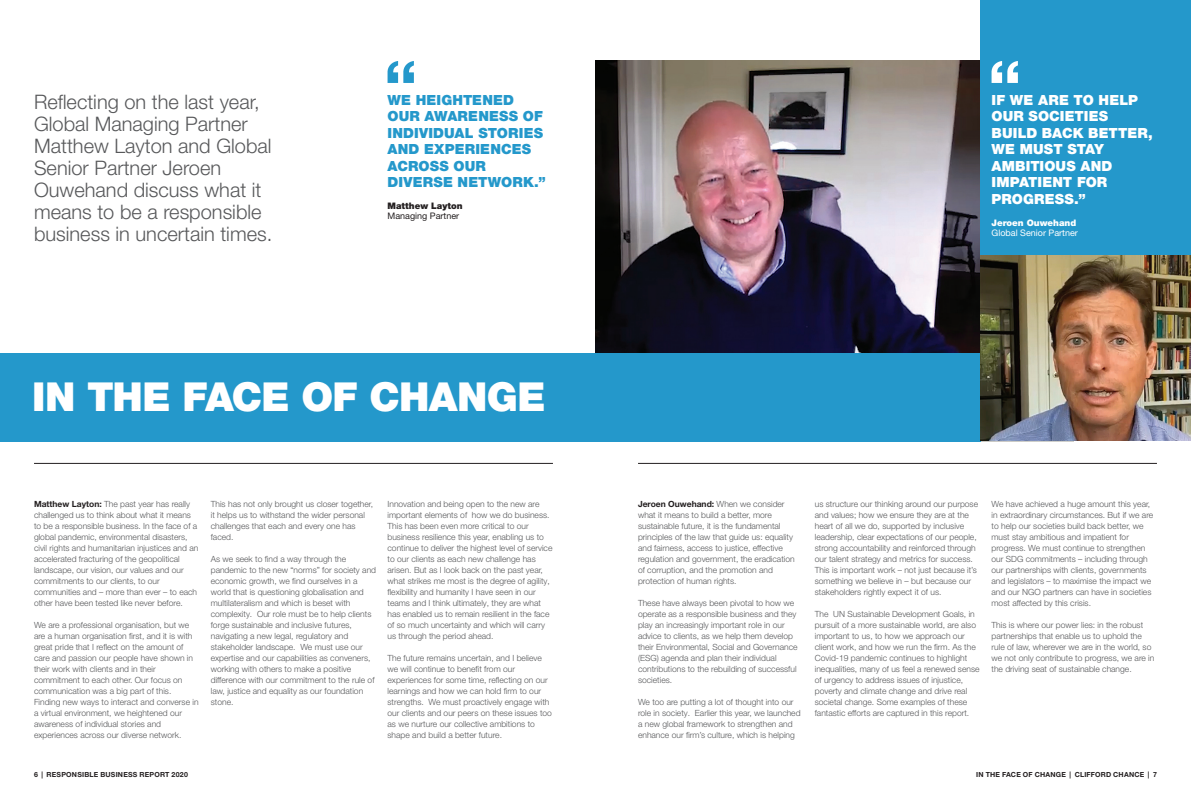
<style>
.page{position:relative;width:1191px;height:791px;background:#fff}
.page>*{position:absolute;margin:0;border:0;box-sizing:border-box;transform-origin:0 0}
._0_Large_Questions_L{font:900 40px "Helvetica Neue LT Pro";letter-spacing:-.02em;color:#fff}
._8_Intro_Para_Body{font:300 20px/22px "Helvetica Neue LT Pro";color:#57585a}
._12_Quote_Body{font:900 14px/16.5px "Helvetica Neue LT Pro";letter-spacing:.01em;color:#fff}
._12_Quote_Body-2{font:900 14px/16.5px "Helvetica Neue LT Pro";letter-spacing:.01em;color:#2498cb}
._14_Quote_Position{font:9px "Helvetica Neue LT Pro";color:#fff}
._14_Quote_Position-2{font:9px "Helvetica Neue LT Pro";color:#231f20}
._13_Quote_Name{font:900 9px "Helvetica Neue LT Pro";color:#fff}
._13_Quote_Name-2{font:900 9px "Helvetica Neue LT Pro";color:#231f20}
._4_Body_Copy{font:300 8.5px/11px "Helvetica Neue LT Pro";color:#57585a}
._16_Folio{font:700 7px "Helvetica Neue LT Pro";letter-spacing:.03em;color:#231f20}
.s1{font-weight:700;color:#231f20}
</style>
<div class="page">
<img style="left:595px;top:61px;width:385px;height:292px">
<div style="left:0;top:353px;width:980px;height:88px;background:#2498cb"></div>
<svg style="left:387px;top:61px;width:27px;height:22px"></svg>
<div style="left:980px;top:0;width:211px;height:353px;background:#2498cb"></div>
<img style="left:980px;top:256px;width:211px;height:185px">
<svg style="left:991px;top:61px;width:27px;height:22px"></svg>
<hr style="left:34px;top:463px;width:519px;height:1px;background:#231f20">
<hr style="left:638px;top:463px;width:519px;height:1px;background:#231f20">
<p class="_8_Intro_Para_Body" style="left:34px;top:91px;width:240px">Reflecting on the last year,<br>Global Managing Partner<br>Matthew Layton and Global<br>Senior Partner Jeroen<br>Ouwehand discuss what it means to be a responsible business in uncertain times.</p>
<p class="_12_Quote_Body-2" style="left:387px;top:92px;width:160px">WE HEIGHTENED<br>OUR AWARENESS OF<br>INDIVIDUAL STORIES<br>AND EXPERIENCES<br>ACROSS OUR<br>DIVERSE NETWORK.”</p>
<p class="_13_Quote_Name-2" style="left:387px;top:201px;width:76px">Matthew Layton</p>
<p class="_14_Quote_Position-2" style="left:387px;top:211px;width:73px">Managing Partner</p>
<p class="_0_Large_Questions_L" style="left:32px;top:373px;width:515px">IN THE FACE OF CHANGE</p>
<p class="_4_Body_Copy" style="left:34px;top:498px;width:166px"><span class="s1">Matthew Layton:</span> The past year has really challenged us to think about what it means to be a responsible business. In the face of a global pandemic, environmental disasters, civil rights and humanitarian injustices and an accelerated fracturing of the geopolitical landscape, our vision, our values and our commitments to our clients, to our communities and – more than ever – to each other have been tested like never before.</p>
<p class="_4_Body_Copy" style="left:34px;top:619px;width:166px">We are a professional organisation, but we are a human organisation first, and it is with great pride that I reflect on the amount of care and passion our people have shown in their work with clients and in their commitment to each other. Our focus on communication was a big part of this.<br>Finding new ways to interact and converse in a virtual environment, we heightened our awareness of individual stories and experiences across our diverse network.</p>
<p class="_4_Body_Copy" style="left:211px;top:498px;width:164px">This has not only brought us closer together, it helps us to withstand the wider personal challenges that each and every one has faced.</p>
<p class="_4_Body_Copy" style="left:211px;top:553px;width:167px">As we seek to find a way through the pandemic to the new “norms” for society and economic growth, we find ourselves in a world that is questioning globalisation and multilateralism and which is beset with complexity. Our role must be to help clients forge sustainable and inclusive futures, navigating a new legal, regulatory and stakeholder landscape. We must use our expertise and our capabilities as conveners, working with others to make a positive difference with our commitment to the rule of law, justice and equality as our foundation stone.</p>
<p class="_4_Body_Copy" style="left:387px;top:498px;width:166px">Innovation and being open to the new are important elements of how we do business.<br>This has been even more critical to our business resilience this year, enabling us to continue to deliver the highest level of service to our clients as each new challenge has arisen. But as I look back on the past year, what strikes me most is the degree of agility, flexibility and humanity I have seen in our teams and I think ultimately, they are what has enabled us to remain resilient in the face of so much uncertainty and which will carry us through the period ahead.</p>
<p class="_4_Body_Copy" style="left:387px;top:652px;width:166px">The future remains uncertain, and I believe we will continue to benefit from our experiences for some time, reflecting on our learnings and how we can hold firm to our strengths. We must proactively engage with our clients and our peers on these issues too as we nurture our collective ambitions to shape and build a better future.</p>
<p class="_12_Quote_Body" style="left:991px;top:92px;width:163px">IF WE ARE TO HELP<br>OUR SOCIETIES<br>BUILD BACK BETTER,<br>WE MUST STAY<br>AMBITIOUS AND<br>IMPATIENT FOR<br>PROGRESS.”</p>
<p class="_13_Quote_Name" style="left:991px;top:217px;width:86px">Jeroen Ouwehand</p>
<p class="_14_Quote_Position" style="left:991px;top:227px;width:88px">Global Senior Partner</p>
<p class="_4_Body_Copy" style="left:638px;top:498px;width:158px"><span class="s1">Jeroen Ouwehand:</span> When we consider what it means to build a better, more sustainable future, it is the fundamental principles of the law that guide us: equality and fairness, access to justice, effective regulation and government, the eradication of corruption, and the promotion and protection of human rights.</p>
<p class="_4_Body_Copy" style="left:638px;top:597px;width:161px">These have always been pivotal to how we operate as a responsible business and they play an increasingly important role in our advice to clients, as we help them develop their Environmental, Social and Governance (ESG) agenda and plan their individual contributions to the rebuilding of successful societies.</p>
<p class="_4_Body_Copy" style="left:638px;top:696px;width:164px">We too are putting a lot of thought into our role in society. Earlier this year, we launched a new global framework to strengthen and enhance our firm’s culture, which is helping</p>
<p class="_4_Body_Copy" style="left:814px;top:498px;width:165px">us structure our thinking around our purpose and values; how we ensure they are at the heart of all we do, supported by inclusive leadership, clear expectations of our people, strong accountability and reinforced through our talent strategy and metrics for success.<br>This is important work – not just because it’s something we believe in – but because our stakeholders rightly expect it of us.</p>
<p class="_4_Body_Copy" style="left:814px;top:608px;width:166px">The UN Sustainable Development Goals, in pursuit of a more sustainable world, are also important to us, to how we approach our client work, and how we run the firm. As the Covid-19 pandemic continues to highlight inequalities, many of us feel a renewed sense of urgency to address issues of injustice, poverty and climate change and drive real societal change. Some examples of these fantastic efforts are captured in this report.</p>
<p class="_4_Body_Copy" style="left:991px;top:498px;width:163px">We have achieved a huge amount this year, in extraordinary circumstances. But if we are to help our societies build back better, we must stay ambitious and impatient for progress. We must continue to strengthen our SDG commitments – including through our partnerships with clients, governments and legislators – to maximise the impact we and our NGO partners can have in societies most affected by this crisis.</p>
<p class="_4_Body_Copy" style="left:991px;top:619px;width:164px">This is where our power lies: in the robust partnerships that enable us to uphold the rule of law, wherever we are in the world, so we not only contribute to progress, we are in the driving seat of sustainable change.</p>
<p class="_16_Folio" style="left:34px;top:770px;width:155px">6 | RESPONSIBLE BUSINESS REPORT 2020</p>
<p class="_16_Folio" style="left:976px;top:770px;width:182px">IN THE FACE OF CHANGE | CLIFFORD CHANCE | 7</p>
</div>
